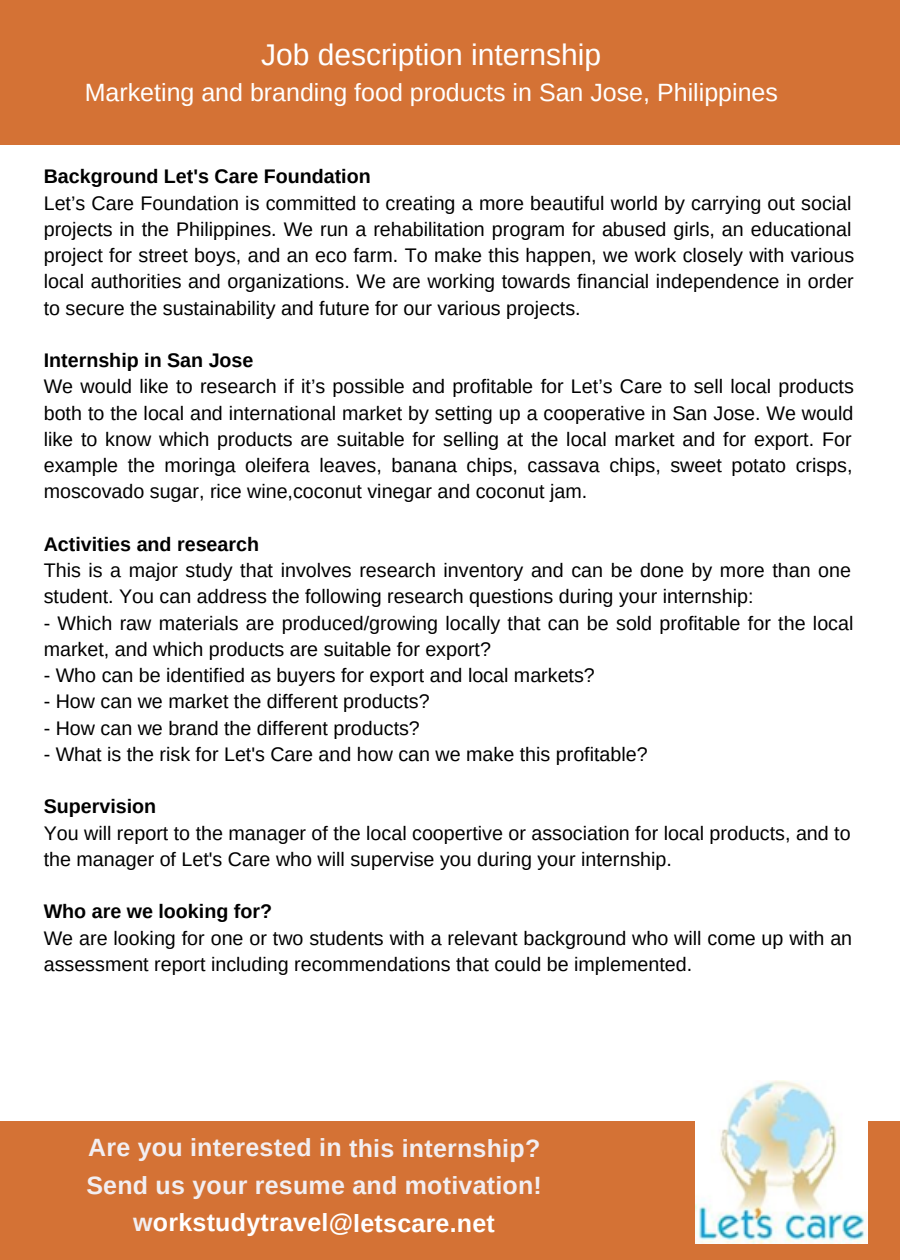
<style>
.page{position:relative;width:900px;height:1260px;background:#d47235}
.page>*{position:absolute;margin:0;border:0;box-sizing:border-box;transform-origin:0 0}
.t1{font:30px "Arimo";color:#fff}
.t2{font:700 25px/37.5px "Arimo";letter-spacing:.01em;color:#f2eef1;text-align:center}
.t3{font:25px "Arimo";color:#fff}
.t4{font:19.75px/26.2px "Arimo";color:#000}
.t5{font:700 19.75px "Arimo";color:#000}
.s1{color:#fff}
</style>
<div class="page">
<div style="left:0;top:146px;width:900px;height:975px;background:#fff"></div>
<img style="left:695px;top:1080px;width:173px;height:163px">
<h1 class="t1" style="left:261px;top:38px;width:342px">Job description internship</h1>
<p class="t3" style="left:85px;top:78px;width:695px">Marketing and branding food products in San Jose, Philippines</p>
<p class="t5" style="left:44px;top:166px;width:329px">Background Let's Care Foundation</p>
<p class="t4" style="left:44px;top:190px;width:812px">Let’s Care Foundation is committed to creating a more beautiful world by carrying out social projects in the Philippines. We run a rehabilitation program for abused girls, an educational project for street boys, and an eco farm. To make this happen, we work closely with various local authorities and organizations. We are working towards financial independence in order to secure the sustainability and future for our various projects.</p>
<p class="t5" style="left:44px;top:349px;width:211px">Internship in San Jose</p>
<p class="t4" style="left:44px;top:373px;width:812px;text-align:justify">We would like to research if it’s possible and profitable for Let’s Care to sell local products both to the local and international market by setting up a cooperative in San Jose. We would like to know which products are suitable for selling at the local market and for export. For example the moringa oleifera leaves, banana chips, cassava chips, sweet potato crisps, moscovado sugar, rice wine,coconut vinegar and coconut jam.</p>
<p class="t5" style="left:44px;top:533px;width:217px">Activities and research</p>
<p class="t4" style="left:44px;top:557px;width:809px">This is a major study that involves research inventory and can be done by more than one student. You can address the following research questions during your internship:</p>
<p class="t4" style="left:44px;top:610px;width:811px">- Which raw materials are produced/growing locally that can be sold profitable for the local market, and which products are suitable for export?</p>
<p class="t4" style="left:44px;top:662px;width:553px">- Who can be identified as buyers for export and local markets?</p>
<p class="t4" style="left:44px;top:688px;width:387px">- How can we market the different products?</p>
<p class="t4" style="left:44px;top:715px;width:378px">- How can we brand the different products?</p>
<p class="t4" style="left:44px;top:741px;width:605px">- What is the risk for Let's Care and how can we make this profitable?</p>
<p class="t5" style="left:44px;top:795px;width:114px">Supervision</p>
<p class="t4" style="left:44px;top:820px;width:808px">You will report to the manager of the local coopertive or association for local products, and to the manager of Let's Care who will supervise you during your internship.</p>
<p class="t5" style="left:44px;top:900px;width:230px">Who are we looking for?</p>
<p class="t4" style="left:44px;top:925px;width:810px">We are looking for one or two students with a relevant background who will come up with an assessment report including recommendations that could be implemented.</p>
<p class="t2" style="left:86px;top:1129px;width:457px">Are you interested in this internship?<br>Send us your resume and motivation! w<span class="s1">orkstudytravel@letscare.net</span></p>
</div>
